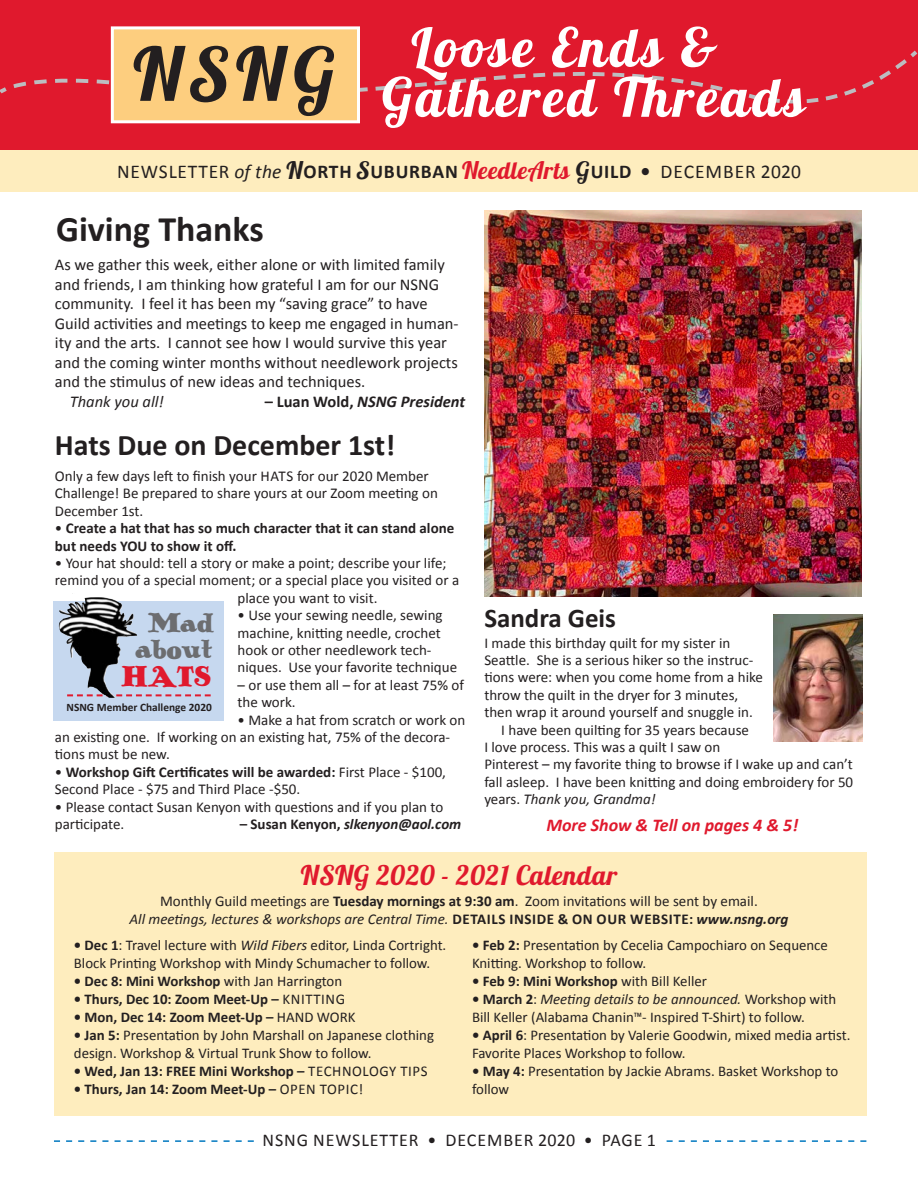
<style>
.page{position:relative;width:918px;height:1188px;background:#fff}
.page>*{position:absolute;margin:0;border:0;box-sizing:border-box;transform-origin:0 0}
.t1{font:54px/49.8px "Lobster 1.4";letter-spacing:.06em;color:#fff}
.t2{font:700 36px "Calibri";color:#231f20}
.t3{font:700 30px "Calibri";color:#231f20}
.t4{font:29.1px "Antique No 14";color:#e0192d}
.t5{font:27px "Lobster 1.4";letter-spacing:.02em;color:#e0192d}
.t6{font:700 27px "Calibri";color:#231f20}
.t7{font:26.85px/25.7px "Antique No 14";color:#6c6d70;text-align:center}
.t8{font:19.5px "Calibri";letter-spacing:.04em;color:#231f20}
.t9{font:18px "Calibri";letter-spacing:.05em;color:#231f20}
.t10{font:italic 700 18px "Calibri";color:#e0192d}
.t11{font:16.5px/19.5px "Calibri";color:#231f20}
.t12{font:italic 700 16.5px "Calibri";color:#231f20}
.t13{font:italic 16.5px "Calibri";color:#231f20}
.t14{font:15px/17.4px "Calibri";color:#231f20}
.t15{font:700 15px/17.4px "Calibri";color:#231f20}
.t16{font:italic 700 15px "Calibri";color:#231f20}
.t17{font:italic 15px "Calibri";color:#231f20}
.t18{font:14.85px/18px "Calibri";color:#231f20}
.t19{font:700 14.85px "Calibri";color:#231f20}
.t20{font:700 11.4px "Calibri";color:#231f20}
.s1{font-style:italic}
.s2{font-family:"Lobster 1.4";font-size:24px}
.s3{font-weight:700}
.s4{font-family:"Lobster 1.4";font-size:24px;color:#e0192d}
.s5{font-weight:700;font-size:20.1px}
.s6{font-style:normal}
.s7{font-weight:400}
.s8{font-weight:700;font-style:italic}
</style>
<div class="page">
<div style="left:54px;top:852px;width:812px;height:264px;background:#feedbe"></div>
<div style="left:0;top:148px;width:917px;height:44px;background:#feedbe"></div>
<div style="left:0;top:0;width:917px;height:150px;background:#e0192d"></div>
<svg style="left:0;top:47px;width:918px;height:56px"></svg>
<div style="left:112px;top:28px;width:246px;height:94px;background:#fdce7f"></div>
<div style="left:111px;top:26px;width:249px;height:97px;border:3px solid #fff"></div>
<svg style="left:54px;top:1140px;width:200px;height:2px"></svg>
<svg style="left:667px;top:1140px;width:199px;height:2px"></svg>
<div style="left:54px;top:601px;width:170px;height:119px;background:#c6d8ef"></div>
<svg style="left:137px;top:694px;width:74px;height:2px"></svg>
<img style="left:58px;top:593px;width:79px;height:105px">
<img style="left:774px;top:614px;width:89px;height:127px">
<img style="left:484px;top:210px;width:378px;height:387px">
<h1 class="t1" style="left:133px;top:22px;width:673px;text-indent:278px">Loose Ends &amp;<br><sup>NSNG</sup> Gathered Threads</h1>
<h3 class="t8" style="left:117px;top:159px;width:685px">NEWSLETTER <span class="s1">of the</span> <span class="s2">N</span><span class="s3">ORTH</span> <span class="s2">S</span><span class="s3">UBURBAN</span> <span class="s4">NeedleArts</span> <span class="s2">G</span><span class="s3">UILD</span> <span class="s5">•</span> DECEMBER 2020</h3>
<h2 class="t2" style="left:56px;top:206px;width:209px">Giving Thanks</h2>
<p class="t11" style="left:55px;top:255px;width:405px">As we gather this week, either alone or with limited family and friends, I am thinking how grateful I am for our NSNG community. I feel it has been my “saving grace” to have Guild activities and meetings to keep me engaged in human&shy;ity and the arts. I cannot see how I would survive this year and the coming winter months without needlework projects and the stimulus of new ideas and techniques.</p>
<p class="t13" style="left:70px;top:390px;width:96px">Thank you all!</p>
<p class="t12" style="left:265px;top:391px;width:202px"><span class="s6">– Luan Wold,</span> NSNG President</p>
<h3 class="t3" style="left:55px;top:426px;width:342px">Hats Due on December 1st!</h3>
<p class="t14" style="left:55px;top:467px;width:384px">Only a few days left to finish your HATS for our 2020 Member<br>Challenge! Be prepared to share yours at our Zoom meeting on<br>December 1st.</p>
<p class="t15" style="left:55px;top:520px;width:401px"><span class="s7">•</span> Create a hat that has so much character that it can stand alone but needs YOU to show it off.</p>
<p class="t14" style="left:55px;top:554px;width:393px">• Your hat should: tell a story or make a point; describe your life;</p>
<p class="t14" style="left:55px;top:572px;width:406px">remind you of a special moment; or a special place you visited or a</p>
<p class="t14" style="left:238px;top:589px;width:141px">place you want to visit.</p>
<p class="t14" style="left:238px;top:607px;width:221px">• Use your sewing needle, sewing machine, knitting needle, crochet hook or other needlework tech&shy;niques. Use your favorite technique</p>
<p class="t14" style="left:238px;top:676px;width:228px">– or use them all – for at least 75% of the work.</p>
<p class="t14" style="left:55px;top:711px;width:412px;text-indent:183px">• Make a hat from scratch or work on an existing one. If working on an existing hat, 75% of the decora&shy;tions must be new.</p>
<p class="t14" style="left:55px;top:763px;width:393px">• <span class="s3">Workshop Gift Certificates will be awarded:</span> First Place - $100,<br>Second Place - $75 and Third Place -$50.</p>
<p class="t14" style="left:55px;top:798px;width:390px">• Please contact Susan Kenyon with questions and if you plan to participate.</p>
<h3 class="t7" style="left:135px;top:611px;width:80px">Mad about</h3>
<h3 class="t4" style="left:122px;top:660px;width:91px">HATS</h3>
<p class="t20" style="left:67px;top:700px;width:147px">NSNG Member Challenge 2020</p>
<p class="t16" style="left:240px;top:815px;width:223px"><span class="s6">– Susan Kenyon,</span> slkenyon@aol.com</p>
<h3 class="t6" style="left:484px;top:601px;width:133px">Sandra Geis</h3>
<p class="t14" style="left:484px;top:634px;width:248px">I made this birthday quilt for my sister in</p>
<p class="t14" style="left:484px;top:651px;width:271px">Seattle. She is a serious hiker so the instruc-</p>
<p class="t14" style="left:484px;top:669px;width:280px">tions were: when you come home from a hike</p>
<p class="t14" style="left:484px;top:686px;width:255px">throw the quilt in the dryer for 3 minutes,</p>
<p class="t14" style="left:484px;top:704px;width:270px">then wrap it around yourself and snuggle in.</p>
<p class="t14" style="left:501px;top:721px;width:249px">I have been quilting for 35 years because</p>
<p class="t14" style="left:484px;top:738px;width:237px">I love process. This was a quilt I saw on</p>
<p class="t14" style="left:484px;top:756px;width:370px">Pinterest – my favorite thing to browse if I wake up and can’t</p>
<p class="t14" style="left:484px;top:773px;width:370px">fall asleep. I have been knitting and doing embroidery for 50</p>
<p class="t17" style="left:484px;top:789px;width:173px"><span class="s6">years.</span> Thank you, Grandma!</p>
<p class="t10" style="left:546px;top:813px;width:253px">More Show &amp; Tell on pages 4 &amp; 5!</p>
<h3 class="t5" style="left:301px;top:858px;width:318px">NSNG 2020 - 2021 Calendar</h3>
<p class="t14" style="left:130px;top:892px;width:660px;line-height:18px;text-align:center">Monthly Guild meetings are <span class="s3">Tuesday mornings at 9:30 am</span>. Zoom invitations will be sent by email.<br><span class="s1">All meetings, lectures &amp; workshops are Central Time.</span> <span class="s3">DETAILS INSIDE &amp; ON OUR WEBSITE:</span> <span class="s8">www.nsng.org</span></p>
<p class="t18" style="left:74px;top:936px;width:374px"><span class="s3">• Dec 1</span>: Travel lecture with <span class="s1">Wild Fibers</span> editor, Linda Cortright.<br>Block Printing Workshop with Mindy Schumacher to follow.</p>
<p class="t19" style="left:74px;top:971px;width:270px">• Dec 8: Mini Workshop <span class="s7">with Jan Harrington</span></p>
<p class="t19" style="left:74px;top:989px;width:273px">• Thurs, Dec 10: Zoom Meet-Up – <span class="s7">KNITTING</span></p>
<p class="t19" style="left:74px;top:1007px;width:283px">• Mon, Dec 14: Zoom Meet-Up – <span class="s7">HAND WORK</span></p>
<p class="t18" style="left:74px;top:1026px;width:362px"><span class="s3">• Jan 5:</span> Presentation by John Marshall on Japanese clothing design. Workshop &amp; Virtual Trunk Show to follow.</p>
<p class="t19" style="left:74px;top:1061px;width:355px">• Wed, Jan 13: FREE Mini Workshop – <span class="s7">TECHNOLOGY TIPS</span></p>
<p class="t19" style="left:74px;top:1079px;width:291px">• Thurs, Jan 14: Zoom Meet-Up – <span class="s7">OPEN TOPIC!</span></p>
<p class="t18" style="left:472px;top:936px;width:357px"><span class="s3">• Feb 2:</span> Presentation by Cecelia Campochiaro on Sequence<br>Knitting. Workshop to follow.</p>
<p class="t19" style="left:472px;top:971px;width:237px">• Feb 9: Mini Workshop <span class="s7">with Bill Keller</span></p>
<p class="t18" style="left:472px;top:990px;width:366px"><span class="s3">• March 2</span>: <span class="s1">Meeting details to be announced.</span> Workshop with<br>Bill Keller (Alabama Chanin™- Inspired T-Shirt) to follow.</p>
<p class="t18" style="left:472px;top:1026px;width:380px"><span class="s3">• April 6</span>: Presentation by Valerie Goodwin, mixed media artist.<br>Favorite Places Workshop to follow.</p>
<p class="t18" style="left:472px;top:1062px;width:368px"><span class="s3">• May 4:</span> Presentation by Jackie Abrams. Basket Workshop to follow</p>
<p class="t9" style="left:263px;top:1129px;width:395px">NSNG NEWSLETTER • DECEMBER 2020 • PAGE 1</p>
</div>
